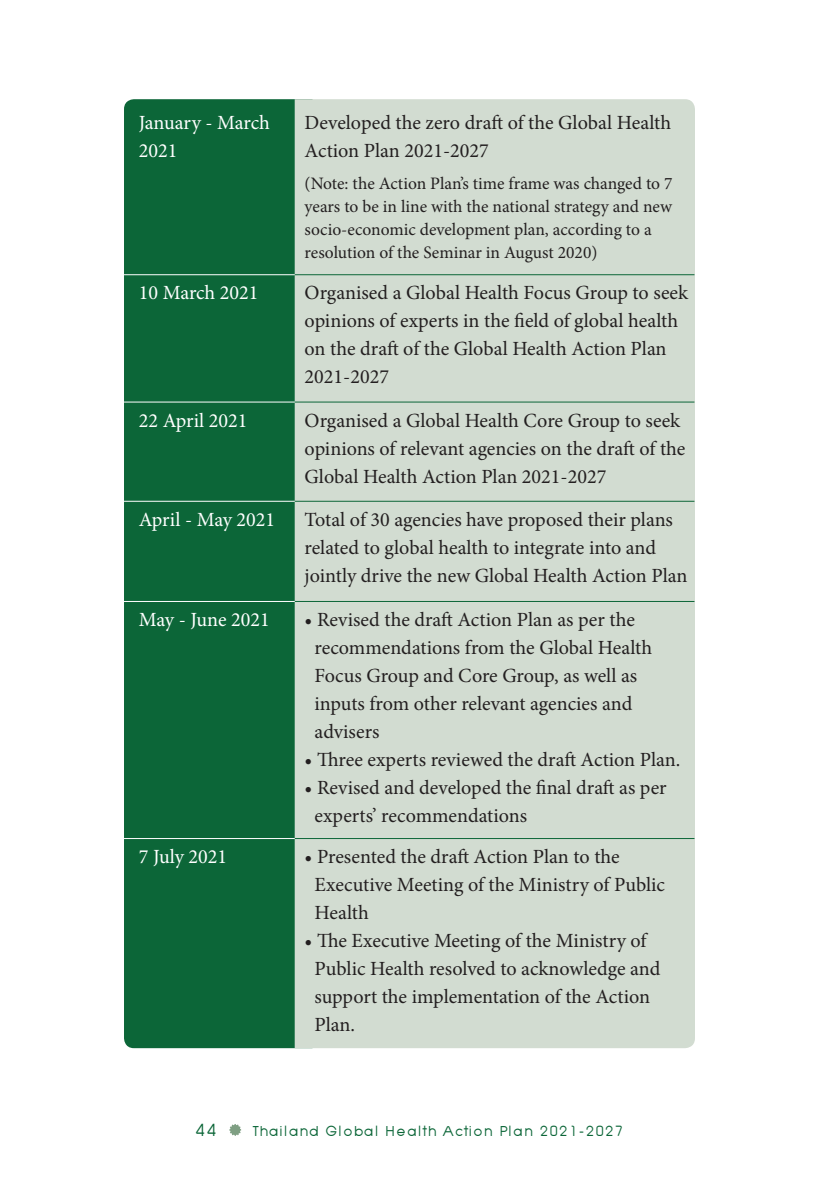
<style>
.page{position:relative;width:819px;height:1197px;background:#fff}
.page>*{position:absolute;margin:0;border:0;box-sizing:border-box;transform-origin:0 0}
.t1{font:28px "Chula Narak";color:#0c6638}
.t2{font:23.62px "Chula Narak";letter-spacing:.01em;color:#0c6638}
.ตาราง2{font:20.12px/28px "Minion Pro";color:#231f20}
.ตาราง{font:20.12px/28px "Minion Pro";color:#fff}
.ตาราง2-2{font:17.5px/22.8px "Minion Pro";letter-spacing:-.005em;color:#231f20}
</style>
<div class="page">
<svg style="left:229px;top:1124px;width:12px;height:12px"></svg>
<div style="left:124px;top:99px;width:171px;height:949px;background:#0c6638"></div>
<div style="left:295px;top:99px;width:400px;height:949px;background:#d2dcd1"></div>
<hr style="left:295px;top:501px;width:399px;height:1px;background:#0c6638">
<hr style="left:295px;top:601px;width:399px;height:1px;background:#0c6638">
<hr style="left:295px;top:838px;width:399px;height:1px;background:#0c6638">
<hr style="left:295px;top:402px;width:399px;height:1px;background:#0c6638">
<hr style="left:124px;top:501px;width:171px;height:1px;background:#fff">
<hr style="left:124px;top:601px;width:171px;height:1px;background:#fff">
<hr style="left:124px;top:838px;width:171px;height:1px;background:#fff">
<hr style="left:295px;top:274px;width:399px;height:1px;background:#0c6638">
<hr style="left:124px;top:402px;width:171px;height:1px;background:#fff">
<hr style="left:124px;top:274px;width:171px;height:1px;background:#fff">
<p class="ตาราง" style="left:139px;top:108px;width:132px">January - March<br>2021</p>
<p class="ตาราง2" style="left:305px;top:108px;width:368px">Developed the zero draft of the Global Health<br>Action Plan 2021-2027</p>
<p class="ตาราง2-2" style="left:305px;top:173px;width:369px">(Note: the Action Plan’s time frame was changed to 7 years to be in line with the national strategy and new socio-economic development plan, according to a resolution of the Seminar in August 2020)</p>
<p class="ตาราง" style="left:139px;top:279px;width:121px">10 March 2021</p>
<p class="ตาราง2" style="left:305px;top:279px;width:385px">Organised a Global Health Focus Group to seek opinions of experts in the field of global health on the draft of the Global Health Action Plan 2021-2027</p>
<p class="ตาราง" style="left:139px;top:406px;width:110px">22 April 2021</p>
<p class="ตาราง2" style="left:305px;top:406px;width:382px">Organised a Global Health Core Group to seek opinions of relevant agencies on the draft of the<br>Global Health Action Plan 2021-2027</p>
<p class="ตาราง" style="left:139px;top:505px;width:138px">April - May 2021</p>
<p class="ตาราง2" style="left:305px;top:505px;width:384px">Total of 30 agencies have proposed their plans related to global health to integrate into and jointly drive the new Global Health Action Plan</p>
<p class="ตาราง" style="left:139px;top:606px;width:132px">May - June 2021</p>
<p class="ตาราง2" style="left:315px;top:606px;width:339px;text-indent:-10px">• Revised the draft Action Plan as per the recommendations from the Global Health Focus Group and Core Group, as well as inputs from other relevant agencies and advisers</p>
<p class="ตาราง2" style="left:305px;top:746px;width:377px">• Three experts reviewed the draft Action Plan.</p>
<p class="ตาราง2" style="left:315px;top:774px;width:354px;text-indent:-10px">• Revised and developed the final draft as per experts’ recommendations</p>
<p class="ตาราง" style="left:139px;top:843px;width:90px">7 July 2021</p>
<p class="ตาราง2" style="left:315px;top:843px;width:352px;text-indent:-10px">• Presented the draft Action Plan to the<br>Executive Meeting of the Ministry of Public<br>Health</p>
<p class="ตาราง2" style="left:315px;top:927px;width:347px;text-indent:-10px">• The Executive Meeting of the Ministry of<br>Public Health resolved to acknowledge and support the implementation of the Action<br>Plan.</p>
<h1 class="t1" style="left:195px;top:1113px;width:24px">44</h1>
<p class="t2" style="left:252px;top:1116px;width:373px">Thailand Global Health Action Plan 2021-2027</p>
</div>
